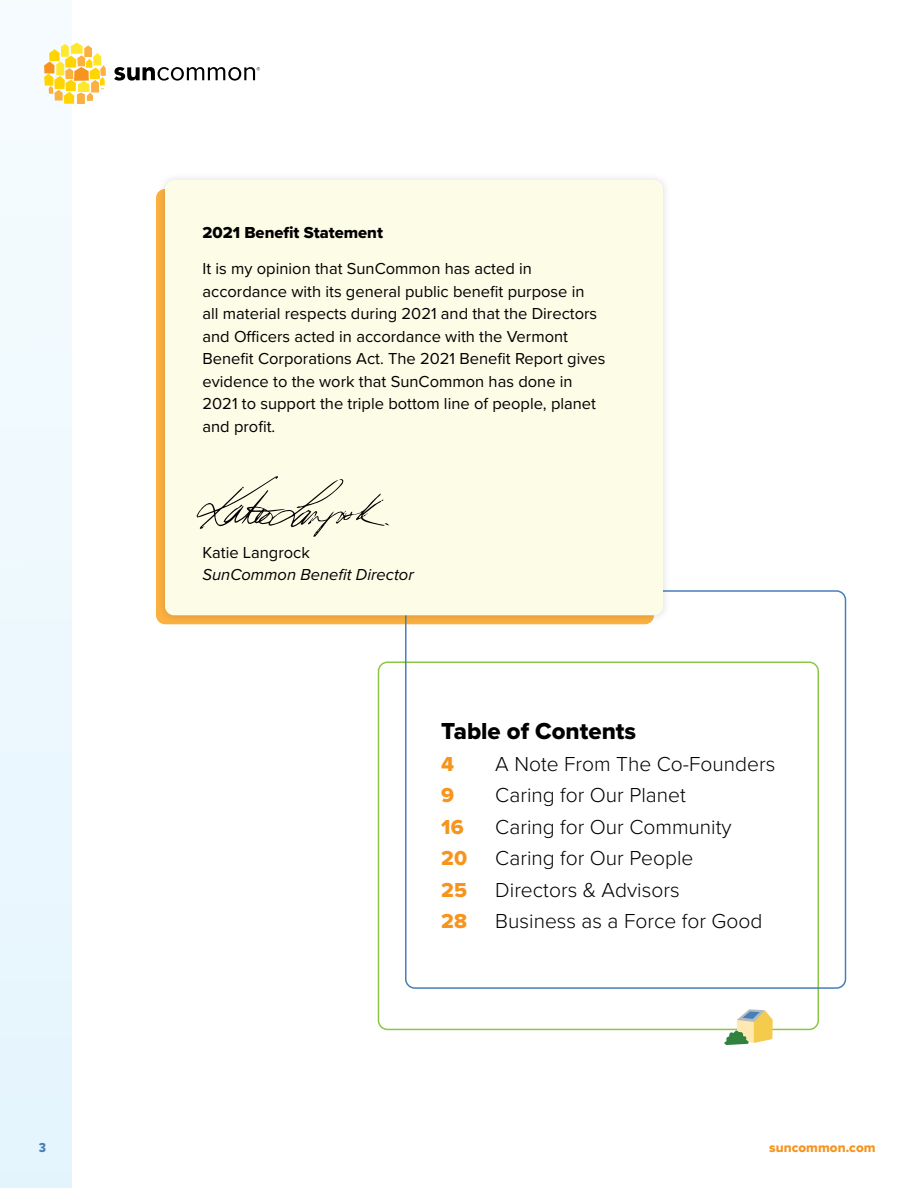
<style>
.page{position:relative;width:918px;height:1188px;background:#fff}
.page>*{position:absolute;margin:0;border:0;box-sizing:border-box;transform-origin:0 0}
.t1{font:24px "Proxima Nova Extrabld";color:#000}
.t2{font:300 21px "Proxima Nova";color:#000}
.t3{font:21px "Proxima Nova Extrabld";color:#f7941e}
.t4{font:16.5px/22.5px "Proxima Nova";color:#000}
.t5{font:italic 16.5px "Proxima Nova";color:#000}
.t6{font:16.5px "Proxima Nova Extrabld";color:#000}
.t7{font:13.5px "Proxima Nova Extrabld";color:#f7941e}
.t8{font:13.5px "Proxima Nova Cond Extrabld";color:#477db9}
</style>
<div class="page">
<div style="left:0;top:0;width:71px;height:1188px;background:#eef9fe"></div>
<svg style="left:44px;top:43px;width:62px;height:61px"></svg>
<svg style="left:114px;top:67px;width:146px;height:14px"></svg>
<div style="left:378px;top:662px;width:441px;height:368px;border:2px solid #8dc642;border-radius:9px"></div>
<div style="left:405px;top:590px;width:441px;height:399px;border:2px solid #477db9;border-radius:9px"></div>
<div style="left:157px;top:172px;width:514px;height:451px;background:#000;opacity:.14"></div>
<div style="left:165px;top:180px;width:498px;height:435px;background:#fdfce7;border-radius:9px"></div>
<svg style="left:196px;top:476px;width:193px;height:61px"></svg>
<svg style="left:724px;top:1009px;width:49px;height:36px"></svg>
<p class="t6" style="left:202px;top:221px;width:182px">2021 Benefit Statement</p>
<p class="t4" style="left:202px;top:257px;width:405px">It is my opinion that SunCommon has acted in accordance with its general public benefit purpose in<br>all material respects during 2021 and that the Directors and Officers acted in accordance with the Vermont Benefit Corporations Act. The 2021 Benefit Report gives evidence to the work that SunCommon has done in 2021 to support the triple bottom line of people, planet and profit.</p>
<p class="t4" style="left:202px;top:540px;width:109px">Katie Langrock</p>
<p class="t5" style="left:202px;top:563px;width:213px">SunCommon Benefit Director</p>
<h1 class="t1" style="left:441px;top:713px;width:196px">Table of Contents</h1>
<p class="t3" style="left:441px;top:748px;width:14px">4</p>
<p class="t2" style="left:495px;top:748px;width:282px">A Note From The Co-Founders</p>
<p class="t3" style="left:441px;top:780px;width:14px">9</p>
<p class="t2" style="left:495px;top:780px;width:192px">Caring for Our Planet</p>
<p class="t3" style="left:441px;top:811px;width:24px">16</p>
<p class="t2" style="left:495px;top:811px;width:238px">Caring for Our Community</p>
<p class="t3" style="left:441px;top:843px;width:27px">20</p>
<p class="t2" style="left:495px;top:843px;width:200px">Caring for Our People</p>
<p class="t3" style="left:441px;top:874px;width:27px">25</p>
<p class="t2" style="left:495px;top:874px;width:186px">Directors &amp; Advisors</p>
<p class="t3" style="left:441px;top:906px;width:27px">28</p>
<p class="t2" style="left:495px;top:906px;width:269px">Business as a Force for Good</p>
<p class="t8" style="left:39px;top:1137px;width:9px">3</p>
<p class="t7" style="left:769px;top:1137px;width:108px">suncommon.com</p>
</div>
